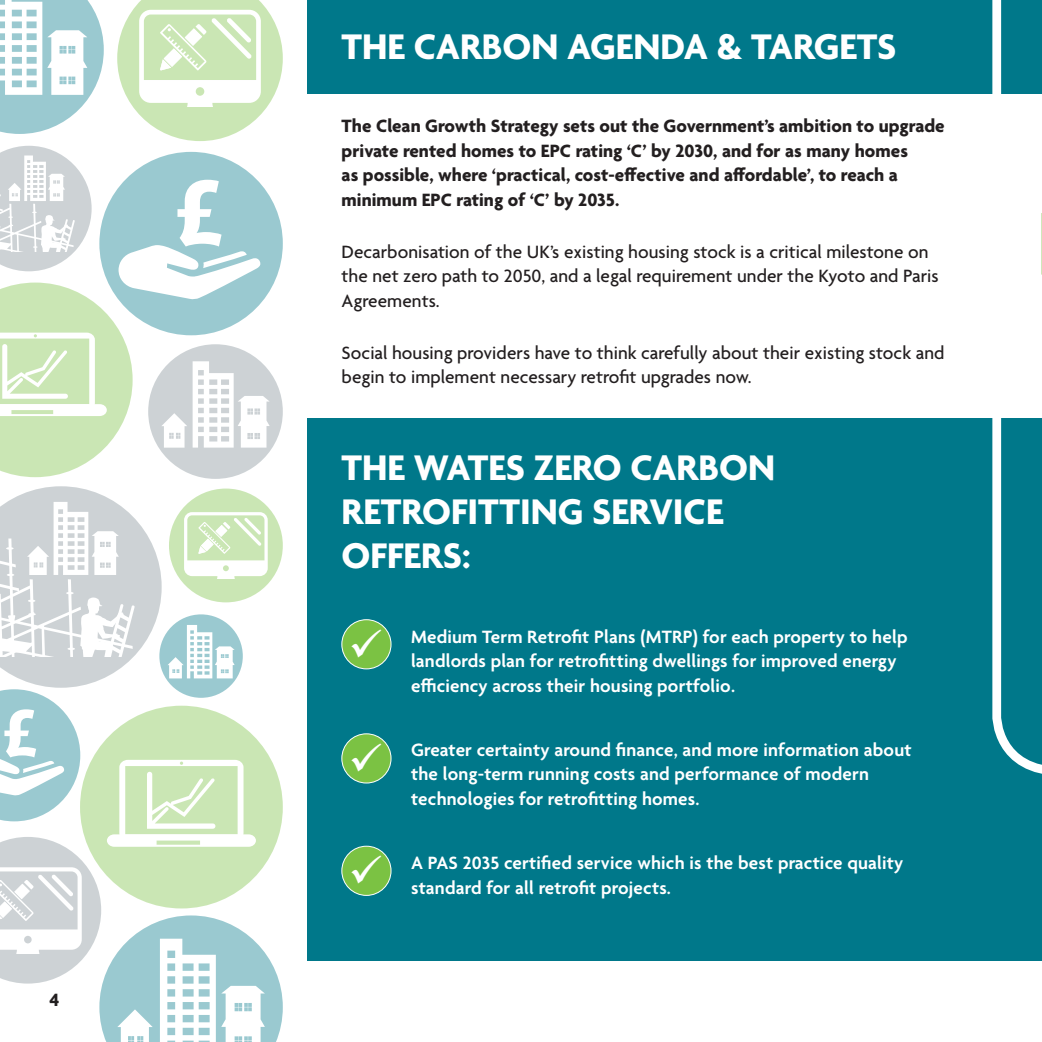
<style>
.page{position:relative;width:1042px;height:1042px;background:#fff}
.page>*{position:absolute;margin:0;border:0;box-sizing:border-box;transform-origin:0 0}
.t1{font:700 38.5px/43.8px "Agenda";color:#fff}
.t2{font:600 19.25px/24.5px "Agenda";letter-spacing:.01em;color:#fff}
.t3{font:500 19.25px/24.5px "Agenda";letter-spacing:.005em;color:#231f20}
.t4{font:700 19.25px/24.5px "Agenda";letter-spacing:.005em;color:#231f20}
</style>
<div class="page">
<div style="left:307px;top:0;width:735px;height:94px;background:#00788a"></div>
<div style="left:307px;top:418px;width:735px;height:542px;background:#00788a"></div>
<div style="left:342px;top:620px;width:49px;height:49px;background:#7bc243;border-radius:50%"></div>
<div style="left:342px;top:619px;width:49px;height:50px;border:1px solid #fff;border-radius:50%"></div>
<div style="left:342px;top:734px;width:49px;height:49px;background:#7bc243;border-radius:50%"></div>
<div style="left:342px;top:733px;width:49px;height:50px;border:1px solid #fff;border-radius:50%"></div>
<div style="left:342px;top:846px;width:49px;height:49px;background:#7bc243;border-radius:50%"></div>
<div style="left:342px;top:846px;width:49px;height:49px;border:1px solid #fff;border-radius:50%"></div>
<svg style="left:992px;top:0;width:50px;height:774px"></svg>
<svg style="left:0;top:486px;width:283px;height:556px"></svg>
<svg style="left:0;top:0;width:283px;height:477px"></svg>
<p class="t4" style="left:50px;top:989px;width:11px">4</p>
<p class="t1" style="left:342px;top:27px;width:556px">THE CARBON AGENDA &amp; TARGETS</p>
<p class="t4" style="left:342px;top:115px;width:604px">The Clean Growth Strategy sets out the Government’s ambition to upgrade private rented homes to EPC rating ‘C’ by 2030, and for as many homes<br>as possible, where ‘practical, cost-effective and affordable’, to reach a minimum EPC rating of ‘C’ by 2035.</p>
<p class="t3" style="left:342px;top:240px;width:598px">Decarbonisation of the UK’s existing housing stock is a critical milestone on the net zero path to 2050, and a legal requirement under the Kyoto and Paris<br>Agreements.</p>
<p class="t3" style="left:342px;top:341px;width:604px">Social housing providers have to think carefully about their existing stock and begin to implement necessary retrofit upgrades now.</p>
<p class="t1" style="left:342px;top:448px;width:435px">THE WATES ZERO CARBON<br>RETROFITTING SERVICE<br>OFFERS:</p>
<p class="t2" style="left:411px;top:625px;width:498px">Medium Term Retrofit Plans (MTRP) for each property to help landlords plan for retrofitting dwellings for improved energy efficiency across their housing portfolio.</p>
<p class="t2" style="left:411px;top:738px;width:502px">Greater certainty around finance, and more information about the long-term running costs and performance of modern technologies for retrofitting homes.</p>
<p class="t2" style="left:411px;top:852px;width:494px">A PAS 2035 certified service which is the best practice quality standard for all retrofit projects.</p>
</div>
